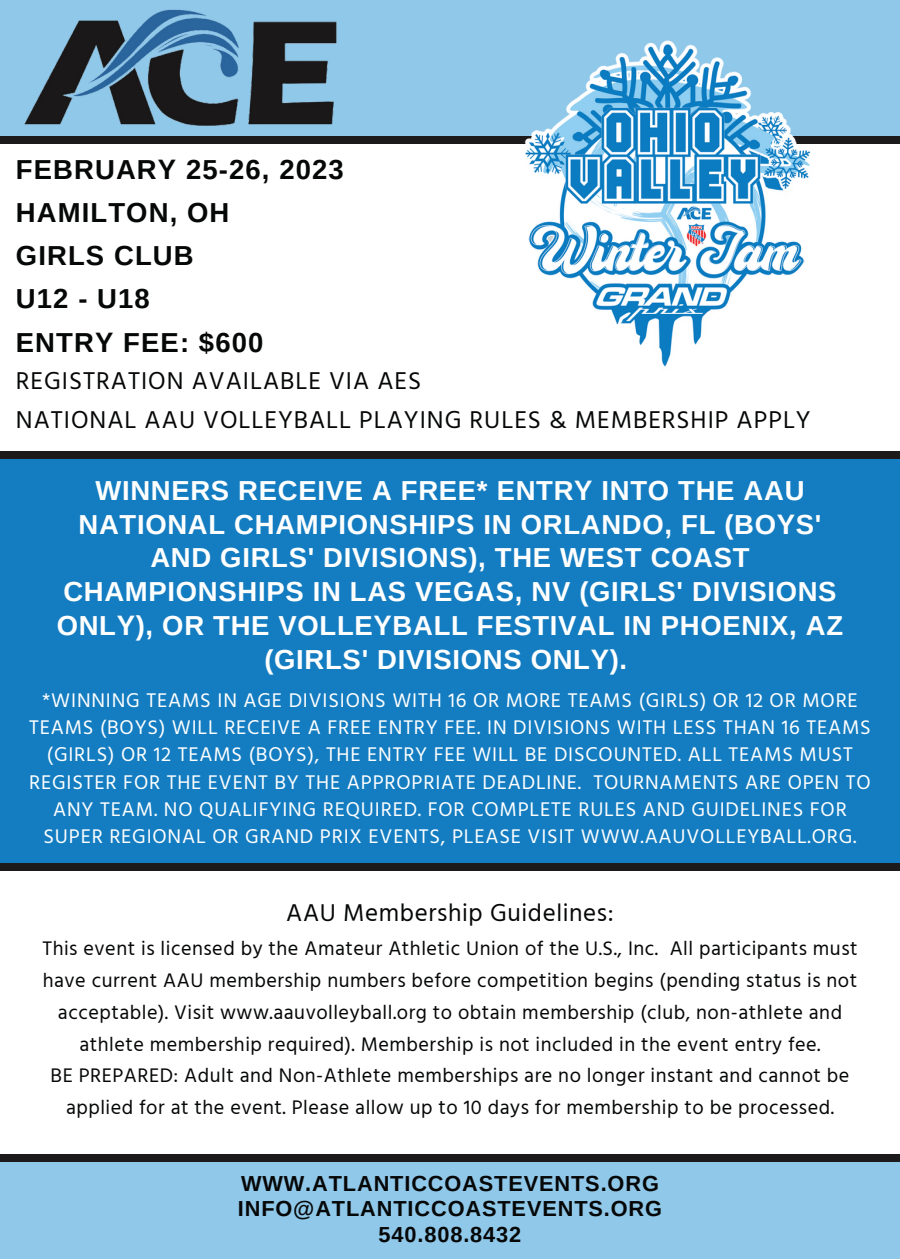
<style>
.page{position:relative;width:900px;height:1260px;background:#fff}
.page>*{position:absolute;margin:0;border:0;box-sizing:border-box;transform-origin:0 0}
.t1{font:700 27.5px/33.8px "Arimo";letter-spacing:.025em;color:#fff;text-align:center}
.t2{font:700 27.5px/43px "Arimo";letter-spacing:.04em;color:#060707}
.t3{font:25px/39.5px "Hind Guntur";letter-spacing:.04em;color:#060707}
.t4{font:700 21.75px/25.5px "Arimo";letter-spacing:.04em;color:#060707;text-align:center}
.t5{font:20.25px/32px "Hind Guntur";letter-spacing:.025em;color:#060707;text-align:center}
.t6{font:20.25px/27px "Hind Guntur";letter-spacing:.04em;color:#fff;text-align:center}
</style>
<div class="page">
<div style="left:0;top:1162px;width:900px;height:97px;background:#90c8ea"></div>
<div style="left:0;top:0;width:900px;height:141px;background:#90c8ea"></div>
<div style="left:0;top:451px;width:900px;height:413px;background:#147dc1"></div>
<div style="left:0;top:863px;width:900px;height:8px;background:#1c1a1b"></div>
<div style="left:0;top:451px;width:900px;height:8px;background:#1c1a1b"></div>
<div style="left:0;top:1155px;width:900px;height:7px;background:#1c1a1b"></div>
<div style="left:0;top:137px;width:900px;height:7px;background:#1c1a1b"></div>
<img style="left:24px;top:9px;width:313px;height:117px">
<img style="left:510px;top:40px;width:315px;height:327px">
<h1 class="t2" style="left:16px;top:148px;width:329px">FEBRUARY 25-26, 2023<br>HAMILTON, OH<br>GIRLS CLUB<br>U12 - U18<br>ENTRY FEE: $600</h1>
<p class="t3" style="left:16px;top:361px;width:796px">REGISTRATION AVAILABLE VIA AES<br>NATIONAL AAU VOLLEYBALL PLAYING RULES &amp; MEMBERSHIP APPLY</p>
<p class="t1" style="left:57px;top:474px;width:788px">WINNERS RECEIVE A FREE* ENTRY INTO THE AAU NATIONAL CHAMPIONSHIPS IN ORLANDO, FL (BOYS' AND GIRLS' DIVISIONS), THE WEST COAST CHAMPIONSHIPS IN LAS VEGAS, NV (GIRLS' DIVISIONS ONLY), OR THE VOLLEYBALL FESTIVAL IN PHOENIX, AZ (GIRLS' DIVISIONS ONLY).</p>
<p class="t6" style="left:29px;top:687px;width:843px">*WINNING TEAMS IN AGE DIVISIONS WITH 16 OR MORE TEAMS (GIRLS) OR 12 OR MORE TEAMS (BOYS) WILL RECEIVE A FREE ENTRY FEE. IN DIVISIONS WITH LESS THAN 16 TEAMS (GIRLS) OR 12 TEAMS (BOYS), THE ENTRY FEE WILL BE DISCOUNTED. ALL TEAMS MUST REGISTER FOR THE EVENT BY THE APPROPRIATE DEADLINE. TOURNAMENTS ARE OPEN TO ANY TEAM. NO QUALIFYING REQUIRED. FOR COMPLETE RULES AND GUIDELINES FOR SUPER REGIONAL OR GRAND PRIX EVENTS, PLEASE VISIT WWW.AAUVOLLEYBALL.ORG.</p>
<p class="t3" style="left:286px;top:893px;width:329px">AAU Membership Guidelines:</p>
<p class="t5" style="left:42px;top:932px;width:817px">This event is licensed by the Amateur Athletic Union of the U.S., Inc. All participants must have current AAU membership numbers before competition begins (pending status is not acceptable). Visit www.aauvolleyball.org to obtain membership (club, non-athlete and athlete membership required). Membership is not included in the event entry fee.<br>BE PREPARED: Adult and Non-Athlete memberships are no longer instant and cannot be applied for at the event. Please allow up to 10 days for membership to be processed.</p>
<p class="t4" style="left:238px;top:1171px;width:426px">WWW.ATLANTICCOASTEVENTS.ORG<br>INFO@ATLANTICCOASTEVENTS.ORG<br>540.808.8432</p>
</div>
